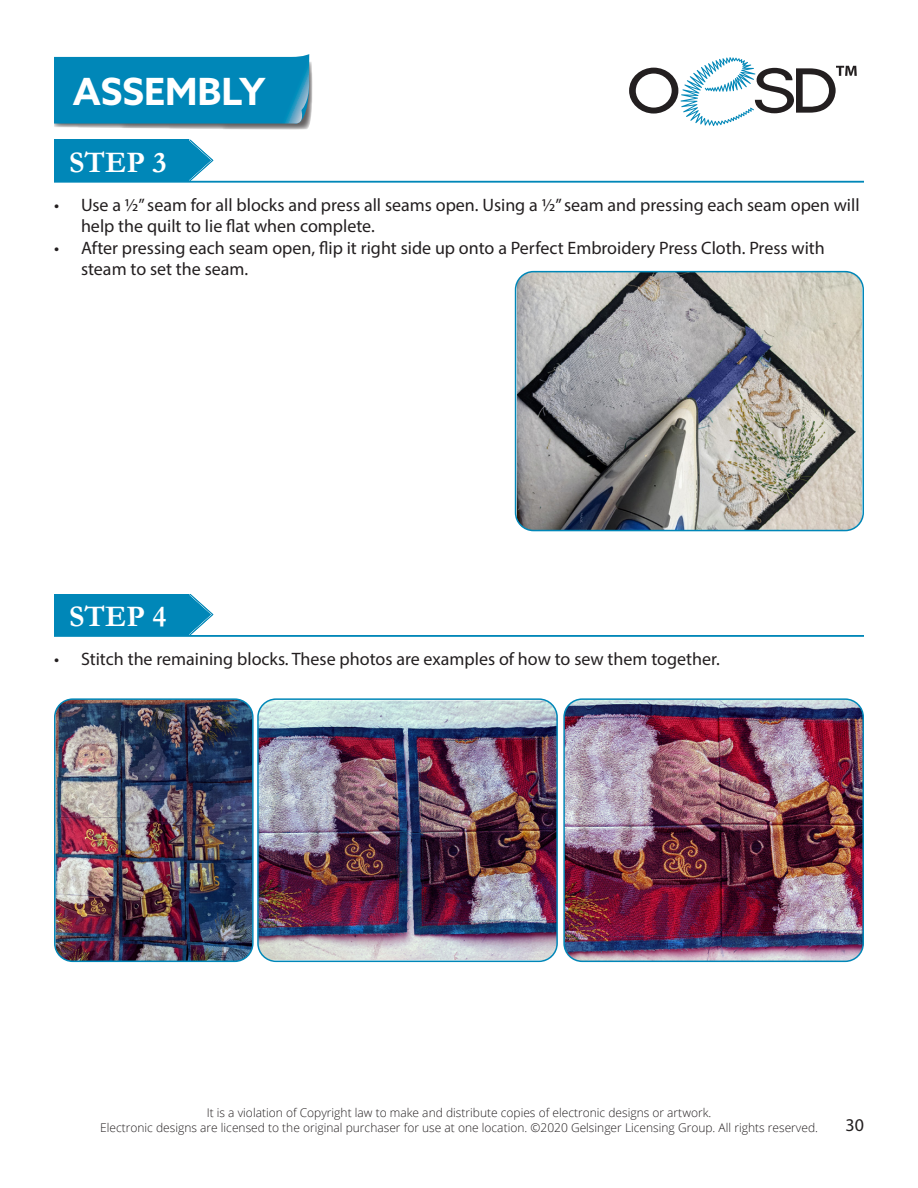
<style>
.page{position:relative;width:918px;height:1188px;background:#fff}
.page>*{position:absolute;margin:0;border:0;box-sizing:border-box;transform-origin:0 0}
.t1{font:700 37.5px "Azo Sans";color:#fff}
.t2{font:700 30px "Garamond";color:#fff}
.t3{font:18px/21.6px "Myriad Pro";color:#231f20}
.t4{font:300 12px "Open Sans";color:#231f20}
</style>
<div class="page">
<svg style="left:629px;top:57px;width:228px;height:69px"></svg>
<svg style="left:54px;top:54px;width:259px;height:76px;background:#1e90ba"></svg>
<div style="left:54px;top:140px;width:134px;height:41px;background:#0087b8"></div>
<svg style="left:188px;top:140px;width:25px;height:41px"></svg>
<hr style="left:54px;top:181px;width:810px;height:1px;background:#0087b8">
<img style="left:517px;top:272px;width:345px;height:259px">
<div style="left:515px;top:271px;width:349px;height:260px;border:2px solid #0087b8;border-radius:18px"></div>
<div style="left:54px;top:594px;width:134px;height:41px;background:#0087b8"></div>
<svg style="left:188px;top:594px;width:25px;height:41px"></svg>
<hr style="left:54px;top:635px;width:810px;height:2px;background:#0087b8">
<img style="left:566px;top:701px;width:297px;height:260px">
<div style="left:563px;top:698px;width:301px;height:264px;border:2px solid #0087b8;border-radius:18px"></div>
<img style="left:260px;top:701px;width:295px;height:258px">
<div style="left:257px;top:698px;width:301px;height:264px;border:2px solid #0087b8;border-radius:18px"></div>
<img style="left:55px;top:701px;width:196px;height:260px">
<div style="left:54px;top:698px;width:200px;height:264px;border:2px solid #0087b8;border-radius:18px"></div>
<p class="t1" style="left:73px;top:67px;width:194px">ASSEMBLY</p>
<p class="t2" style="left:69px;top:142px;width:99px">STEP 3</p>
<p class="t2" style="left:152px;top:142px;width:22px">X</p>
<p class="t3" style="left:81px;top:193px;width:780px;text-indent:-27px">• Use a ½” seam for all blocks and press all seams open. Using a ½” seam and pressing each seam open will help the quilt to lie flat when complete.</p>
<p class="t3" style="left:81px;top:237px;width:745px;text-indent:-27px">• After pressing each seam open, flip it right side up onto a Perfect Embroidery Press Cloth. Press with steam to set the seam.</p>
<p class="t2" style="left:69px;top:596px;width:99px">STEP 4</p>
<p class="t2" style="left:152px;top:596px;width:22px">X</p>
<p class="t3" style="left:54px;top:648px;width:667px">• Stitch the remaining blocks. These photos are examples of how to sew them together.</p>
<p class="t4" style="left:207px;top:1105px;width:506px">It is a violation of Copyright law to make and distribute copies of electronic designs or artwork.</p>
<p class="t4" style="left:100px;top:1119px;width:719px">Electronic designs are licensed to the original purchaser for use at one location. ©2020 Gelsinger Licensing Group. All rights reserved.</p>
<p class="t3" style="left:846px;top:1114px;width:20px">30</p>
</div>
